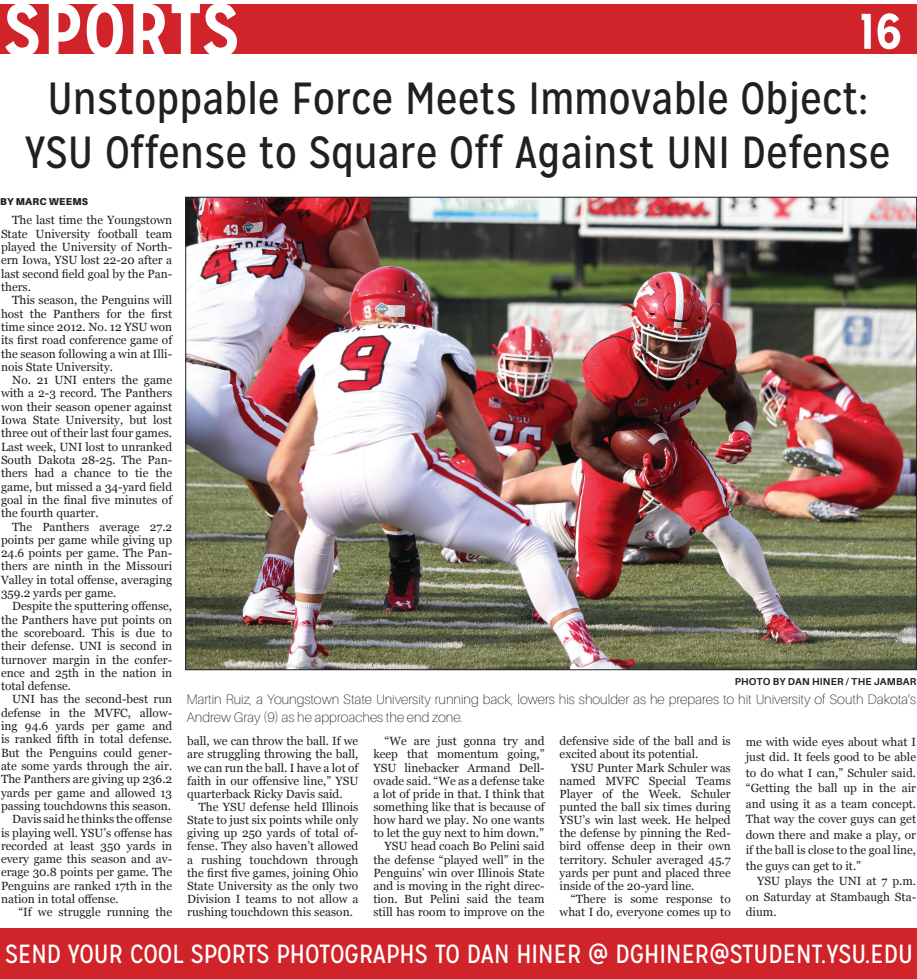
<style>
.page{position:relative;width:917px;height:979px;background:#fff}
.page>*{position:absolute;margin:0;border:0;box-sizing:border-box;transform-origin:0 0}
.Small_Headline{font:700 75px "Mission Gothic";letter-spacing:.02em;color:#fff}
.Small_Headline-2{font:700 50px "Mission Gothic";color:#fff}
.t1{font:45px "Mission Gothic";color:#231f20}
.t2{font:26.25px "Mission Gothic";color:#fff}
.t3{font:100 13.75px/18px "Aileron";color:#231f20}
.t4{font:11.88px/13.2px "Georgia";color:#231f20;text-align:justify}
.Large_Author___Photo{font:700 10px "Aileron";letter-spacing:.02em;color:#231f20}
.Large_Author___Photo-2{font:900 10px "Aileron";letter-spacing:.02em;color:#231f20}
</style>
<div class="page">
<div style="left:0;top:5px;width:917px;height:49px;background:#d1232a"></div>
<div style="left:0;top:928px;width:917px;height:51px;background:#d1232a"></div>
<img style="left:187px;top:199px;width:728px;height:469px">
<p class="Small_Headline" style="left:4px;top:-17px;width:237px">SPORTS</p>
<p class="Small_Headline-2" style="left:860px;top:0;width:43px">16</p>
<p class="t1" style="left:47px;top:71px;width:822px">Unstoppable Force Meets Immovable Object:</p>
<p class="t1" style="left:25px;top:125px;width:867px">YSU Offense to Square Off Against UNI Defense</p>
<p class="Large_Author___Photo-2" style="left:0;top:195px;width:90px">BY MARC WEEMS</p>
<p class="t4" style="left:1px;top:214px;width:173px;text-indent:11px">The last time the Youngstown State University football team played the University of North&shy;ern Iowa, YSU lost 22-20 after a last second field goal by the Pan&shy;thers.</p>
<p class="t4" style="left:1px;top:294px;width:173px;text-indent:11px">This season, the Penguins will host the Panthers for the first time since 2012. No. 12 YSU won its first road conference game of the season following a win at Illi&shy;nois State University.</p>
<p class="t4" style="left:1px;top:374px;width:173px;text-indent:11px">No. 21 UNI enters the game with a 2-3 record. The Panthers won their season opener against Iowa State University, but lost three out of their last four games.<br>Last week, UNI lost to unranked South Dakota 28-25. The Pan&shy;thers had a chance to tie the game, but missed a 34-yard field goal in the final five minutes of the fourth quarter.</p>
<p class="t4" style="left:1px;top:520px;width:173px;text-indent:11px">The Panthers average 27.2 points per game while giving up 24.6 points per game. The Pan&shy;thers are ninth in the Missouri Valley in total offense, averaging 359.2 yards per game.</p>
<p class="t4" style="left:1px;top:600px;width:173px;text-indent:11px">Despite the sputtering offense, the Panthers have put points on the scoreboard. This is due to their defense. UNI is second in turnover margin in the confer&shy;ence and 25th in the nation in total defense.</p>
<p class="t4" style="left:1px;top:693px;width:173px;text-indent:11px">UNI has the second-best run defense in the MVFC, allow&shy;ing 94.6 yards per game and is ranked fifth in total defense.<br>But the Penguins could gener&shy;ate some yards through the air.<br>The Panthers are giving up 236.2 yards per game and allowed 13 passing touchdowns this season.</p>
<p class="t4" style="left:1px;top:813px;width:173px;text-indent:11px">Davis said he thinks the offense is playing well. YSU’s offense has recorded at least 350 yards in every game this season and av&shy;erage 30.8 points per game. The Penguins are ranked 17th in the nation in total offense.</p>
<p class="t4" style="left:18px;top:906px;width:155px">“If we struggle running the</p>
<p class="Large_Author___Photo" style="left:735px;top:676px;width:183px">PHOTO BY DAN HINER / THE JAMBAR</p>
<p class="t3" style="left:186px;top:690px;width:731px">Martin Ruiz, a Youngstown State University running back, lowers his shoulder as he prepares to hit University of South Dakota’s<br>Andrew Gray (9) as he approaches the end zone.</p>
<p class="t4" style="left:187px;top:735px;width:173px">ball, we can throw the ball. If we are struggling throwing the ball, we can run the ball. I have a lot of faith in our offensive line,” YSU quarterback Ricky Davis said.</p>
<p class="t4" style="left:187px;top:800px;width:173px;text-indent:11px">The YSU defense held Illinois State to just six points while only giving up 250 yards of total of&shy;fense. They also haven’t allowed a rushing touchdown through the first five games, joining Ohio State University as the only two Division I teams to not allow a rushing touchdown this season.</p>
<p class="t4" style="left:373px;top:735px;width:173px;text-indent:11px">“We are just gonna try and keep that momentum going,” YSU linebacker Armand Dell&shy;ovade said. “We as a defense take a lot of pride in that. I think that something like that is because of how hard we play. No one wants to let the guy next to him down.”</p>
<p class="t4" style="left:373px;top:840px;width:173px;text-indent:11px">YSU head coach Bo Pelini said the defense “played well” in the Penguins’ win over Illinois State and is moving in the right direc&shy;tion. But Pelini said the team still has room to improve on the</p>
<p class="t4" style="left:560px;top:735px;width:173px">defensive side of the ball and is excited about its potential.</p>
<p class="t4" style="left:560px;top:761px;width:173px;text-indent:11px">YSU Punter Mark Schuler was named MVFC Special Teams Player of the Week. Schuler punted the ball six times during YSU’s win last week. He helped the defense by pinning the Red&shy;bird offense deep in their own territory. Schuler averaged 45.7 yards per punt and placed three inside of the 20-yard line.</p>
<p class="t4" style="left:560px;top:892px;width:173px;text-align:right">“There is some response to what I do, everyone comes up to</p>
<p class="t4" style="left:746px;top:734px;width:172px;line-height:15.5px">me with wide eyes about what I just did. It feels good to be able to do what I can,” Schuler said. “Getting the ball up in the air and using it as a team concept.<br>That way the cover guys can get down there and make a play, or if the ball is close to the goal line, the guys can get to it.”</p>
<p class="t4" style="left:746px;top:874px;width:172px;line-height:15.5px;text-indent:11px">YSU plays the UNI at 7 p.m. on Saturday at Stambaugh Sta&shy;dium.</p>
<p class="t2" style="left:5px;top:938px;width:909px">SEND YOUR COOL SPORTS PHOTOGRAPHS TO DAN HINER @ DGHINER@STUDENT.YSU.EDU</p>
</div>
